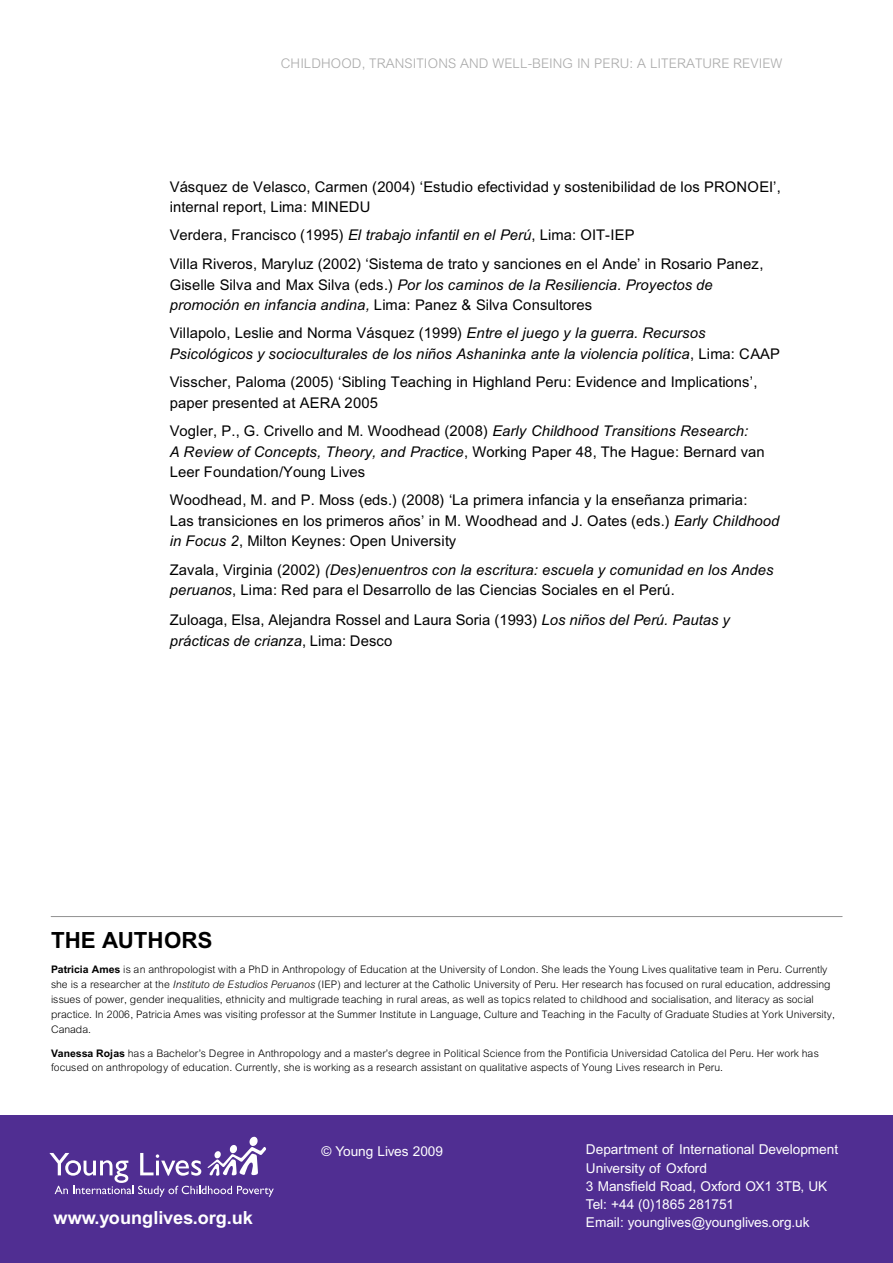
<style>
.page{position:relative;width:893px;height:1263px;background:#fff}
.page>*{position:absolute;margin:0;border:0;box-sizing:border-box;transform-origin:0 0}
.t1{font:700 22.35px "Arial";color:#000}
.t2{font:700 18.15px "Arial";color:#fff}
.t3{font:14.7px/20.4px "Arial";letter-spacing:.005em;color:#000}
.t4{font:italic 14.7px/20.1px "Arial";letter-spacing:.005em;color:#000}
.t5{font:13.65px/18.1px "Arial";color:#fff}
.t6{font:300 13.35px "Arial";letter-spacing:.01em;color:#a9a9a9}
.t7{font:300 10.5px/15px "Arial";letter-spacing:-.005em;color:#000}
.s1{font-style:italic}
.s2{font-style:normal}
.s3{font-weight:700}
</style>
<div class="page">
<hr style="left:51px;top:916px;width:791px;height:1px;background:#929292">
<div style="left:0;top:1116px;width:893px;height:147px;background:#502e92"></div>
<svg style="left:49px;top:1136px;width:225px;height:61px"></svg>
<p class="t6" style="left:281px;top:58px;width:503px">CHILDHOOD, TRANSITIONS AND WELL-BEING IN PERU: A LITERATURE REVIEW</p>
<p class="t3" style="left:170px;top:178px;width:612px">Vásquez de Velasco, Carmen (2004) ‘Estudio efectividad y sostenibilidad de los PRONOEI’, internal report, Lima: MINEDU</p>
<p class="t3" style="left:170px;top:223px;width:595px;line-height:28.8px">Verdera, Francisco (1995) <span class="s1">El trabajo infantil en el Perú</span>, Lima: OIT-IEP<br>Villa Riveros, Maryluz (2002) ‘Sistema de trato y sanciones en el Ande’ in Rosario Panez,</p>
<p class="t4" style="left:170px;top:276px;width:544px"><span class="s2">Giselle Silva and Max Silva (eds.)</span> Por los caminos de la Resiliencia. Proyectos de promoción en infancia andina, <span class="s2">Lima: Panez &amp; Silva Consultores</span></p>
<p class="t4" style="left:170px;top:325px;width:611px;line-height:20.5px"><span class="s2">Villapolo, Leslie and Norma Vásquez (1999)</span> Entre el juego y la guerra. Recursos<br>Psicológicos y socioculturales de los niños Ashaninka ante la violencia política<span class="s2">, Lima: CAAP</span></p>
<p class="t3" style="left:170px;top:374px;width:589px">Visscher, Paloma (2005) ‘Sibling Teaching in Highland Peru: Evidence and Implications’, paper presented at AERA 2005</p>
<p class="t3" style="left:170px;top:423px;width:596px">Vogler, P., G. Crivello and M. Woodhead (2008) <span class="s1">Early Childhood Transitions Research:<br>A Review of Concepts, Theory, and Practice</span>, Working Paper 48, The Hague: Bernard van<br>Leer Foundation/Young Lives</p>
<p class="t3" style="left:170px;top:492px;width:611px">Woodhead, M. and P. Moss (eds.) (2008) ‘La primera infancia y la enseñanza primaria:<br>Las transiciones en los primeros años’ in M. Woodhead and J. Oates (eds.) <span class="s1">Early Childhood in Focus 2</span>, Milton Keynes: Open University</p>
<p class="t3" style="left:170px;top:561px;width:605px">Zavala, Virginia (2002) <span class="s1">(Des)enuentros con la escritura: escuela y comunidad en los Andes peruanos</span>, Lima: Red para el Desarrollo de las Ciencias Sociales en el Perú.</p>
<p class="t3" style="left:170px;top:610px;width:561px;line-height:21.3px">Zuloaga, Elsa, Alejandra Rossel and Laura Soria (1993) <span class="s1">Los niños del Perú. Pautas y prácticas de crianza</span>, Lima: Desco</p>
<h1 class="t1" style="left:51px;top:932px;width:163px">THE AUTHORS</h1>
<p class="t7" style="left:51px;top:963px;width:785px"><span class="s3">Patricia Ames</span> is an anthropologist with a PhD in Anthropology of Education at the University of London. She leads the Young Lives qualitative team in Peru. Currently she is a researcher at the <span class="s1">Instituto de Estudios Peruanos</span> (IEP) and lecturer at the Catholic University of Peru. Her research has focused on rural education, addressing issues of power, gender inequalities, ethnicity and multigrade teaching in rural areas, as well as topics related to childhood and socialisation, and literacy as social practice. In 2006, Patricia Ames was visiting professor at the Summer Institute in Language, Culture and Teaching in the Faculty of Graduate Studies at York University, Canada.</p>
<p class="t7" style="left:51px;top:1047px;width:769px"><span class="s3">Vanessa Rojas</span> has a Bachelor’s Degree in Anthropology and a master’s degree in Political Science from the Pontificia Universidad Catolica del Peru. Her work has focused on anthropology of education. Currently, she is working as a research assistant on qualitative aspects of Young Lives research in Peru.</p>
<p class="t2" style="left:54px;top:1207px;width:201px">www.younglives.org.uk</p>
<p class="t5" style="left:321px;top:1143px;width:123px">© Young Lives 2009</p>
<p class="t5" style="left:586px;top:1142px;width:254px">Department of International Development<br>University of Oxford<br>3 Mansfield Road, Oxford OX1 3TB, UK<br>Tel: +44 (0)1865 281751<br>Email: younglives@younglives.org.uk</p>
</div>
